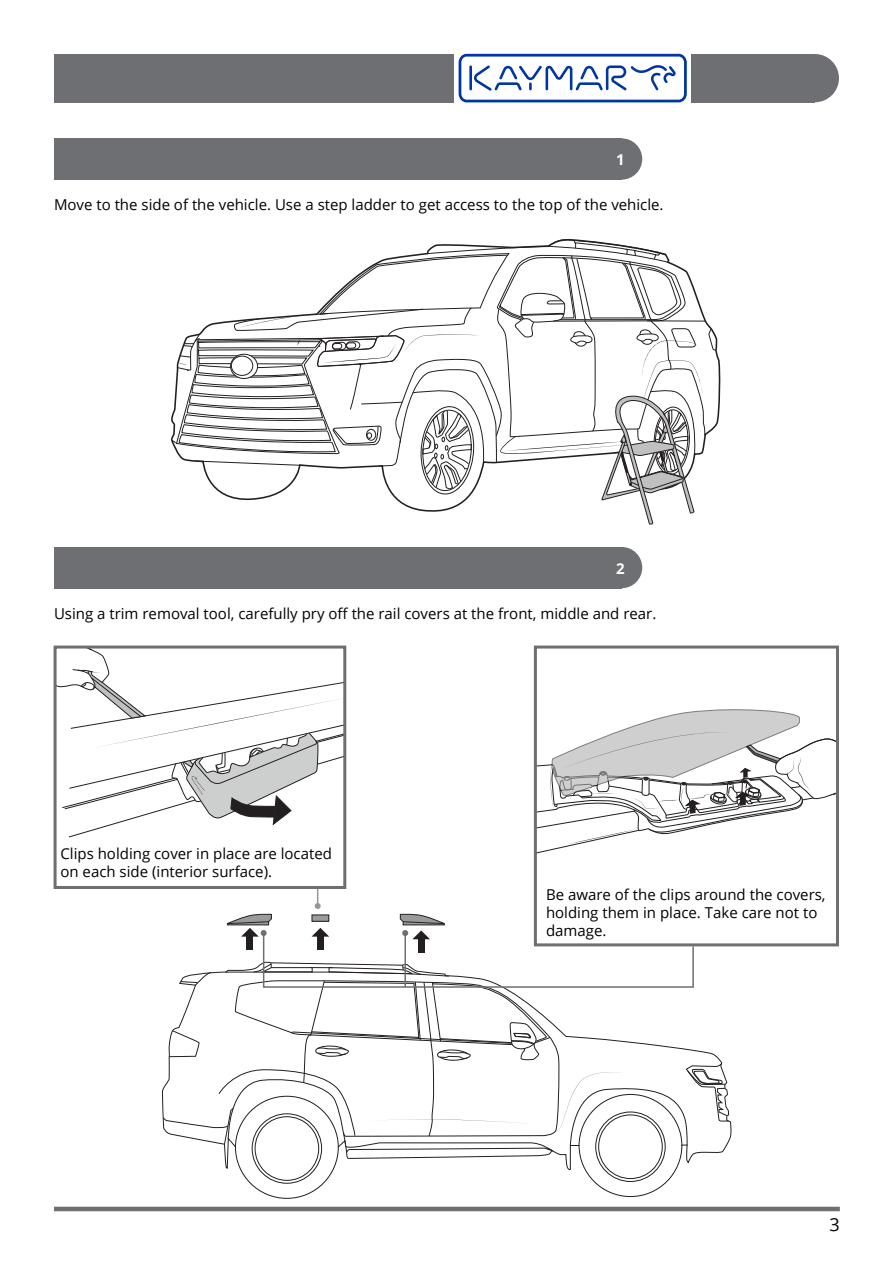
<style>
.page{position:relative;width:893px;height:1263px;background:#fff}
.page>*{position:absolute;margin:0;border:0;box-sizing:border-box;transform-origin:0 0}
.t1{font:18px "Open Sans";color:#000}
.t2{font:15px/18px "Open Sans";color:#000}
.t3{font:700 15px "Open Sans";color:#fff}
</style>
<div class="page">
<div style="left:691px;top:54px;width:124px;height:48px;background:#6d6f72"></div>
<div style="left:791px;top:54px;width:48px;height:48px;background:#6d6f72;border-radius:50%"></div>
<hr style="left:54px;top:1207px;width:786px;height:4px;background:#6e6f72">
<svg style="left:459px;top:54px;width:228px;height:48px"></svg>
<div style="left:54px;top:54px;width:399px;height:48px;background:#6d6f72"></div>
<div style="left:54px;top:138px;width:568px;height:42px;background:#6e6f72"></div>
<div style="left:601px;top:138px;width:41px;height:42px;background:#6e6f72;border-radius:50%"></div>
<div style="left:54px;top:547px;width:568px;height:41px;background:#6e6f72"></div>
<div style="left:601px;top:547px;width:41px;height:41px;background:#6e6f72;border-radius:50%"></div>
<svg style="left:163px;top:889px;width:566px;height:310px"></svg>
<svg style="left:171px;top:238px;width:550px;height:287px"></svg>
<svg style="left:231px;top:354px;width:27px;height:24px"></svg>
<div style="left:230px;top:354px;width:28px;height:25px;border:1px solid #231f20;border-radius:50%"></div>
<div style="left:231px;top:356px;width:22px;height:19px;background:#fff;border-radius:50%"></div>
<div style="left:231px;top:356px;width:22px;height:20px;border:1px solid #231f20;border-radius:50%"></div>
<svg style="left:58px;top:649px;width:284px;height:188px"></svg>
<div style="left:54px;top:645px;width:292px;height:244px;border:3px solid #6e6f72"></div>
<svg style="left:538px;top:709px;width:297px;height:144px"></svg>
<div style="left:534px;top:645px;width:305px;height:301px;border:3px solid #6e6f72"></div>
<div style="left:546px;top:889px;width:287px;height:52px;background:#fff"></div>
<p class="t3" style="left:616px;top:149px;width:10px">1</p>
<p class="t2" style="left:54px;top:195px;width:611px">Move to the side of the vehicle. Use a step ladder to get access to the top of the vehicle.</p>
<p class="t3" style="left:616px;top:558px;width:10px">2</p>
<p class="t2" style="left:54px;top:604px;width:604px">Using a trim removal tool, carefully pry off the rail covers at the front, middle and rear.</p>
<p class="t2" style="left:60px;top:844px;width:273px">Clips holding cover in place are located on each side (interior surface).</p>
<p class="t2" style="left:546px;top:886px;width:281px">Be aware of the clips around the covers, holding them in place. Take care not to damage.</p>
<p class="t1" style="left:829px;top:1212px;width:12px">3</p>
</div>
